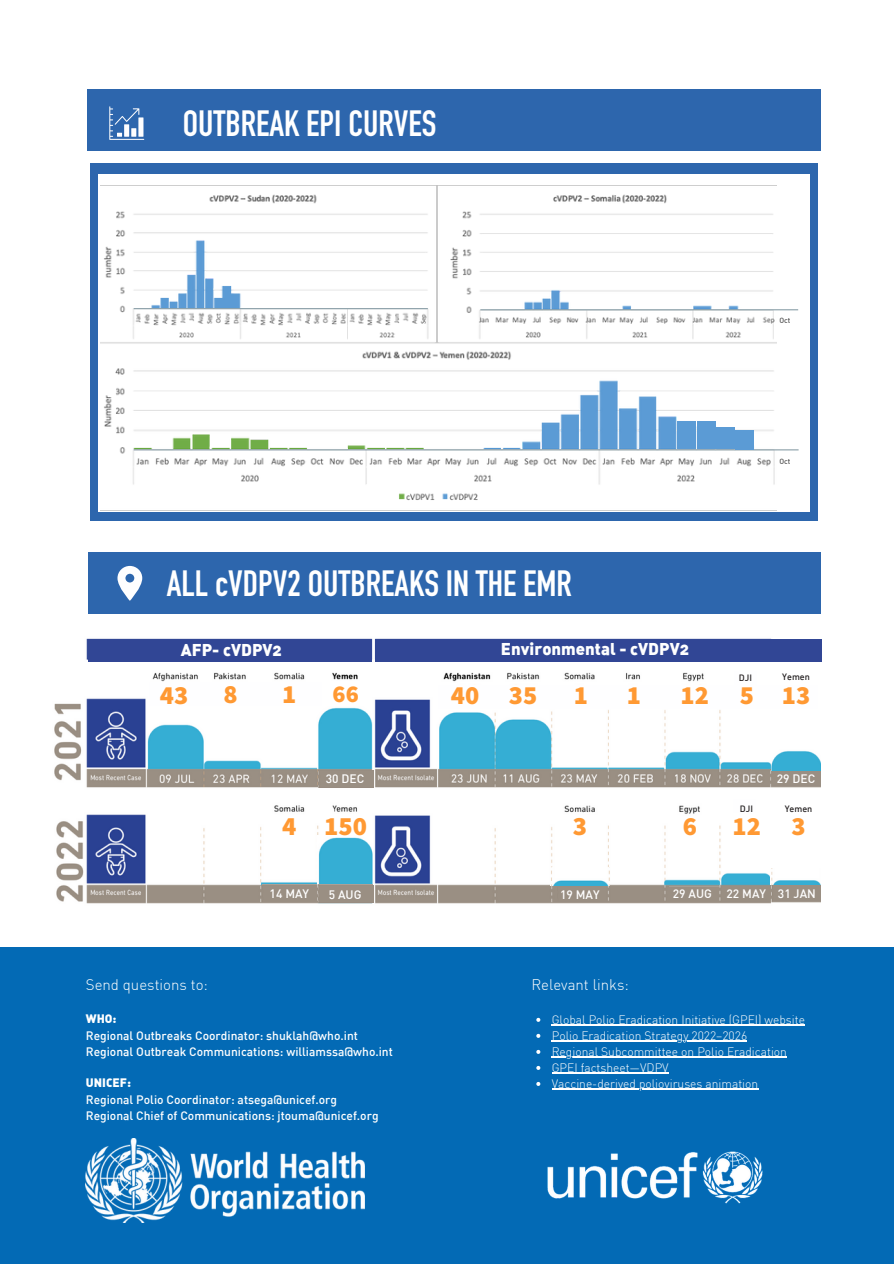
<style>
.page{position:relative;width:894px;height:1264px;background:#fff}
.page>*{position:absolute;margin:0;border:0;box-sizing:border-box;transform-origin:0 0}
.t1{font:36px "DIN Engschrift Std";color:#fff}
.t2{font:900 26.55px "Source Sans Pro";color:#f93}
.t3{font:900 26.4px "Source Sans Pro";color:#f93}
.t4{font:900 26.25px "Source Sans Pro";color:#f93}
.t5{font:900 24.15px "Source Sans Pro";color:#f93}
.t6{font:16.8px "DIN Black Alternate";color:#fff}
.t7{font:300 15px "DIN";color:#fff}
.t8{font:500 12px/16px "DIN";color:#fff}
.t9{font:300 12px/16px "DIN";color:#fff}
.t10{font:12px "DIN Black Alternate";color:#fff}
.t11{font:500 9px "DIN";color:#221e1f}
.t12{font:500 7.35px "DIN";color:#545454}
</style>
<div class="page">
<div style="left:0;top:947px;width:893px;height:316px;background:#036ab5"></div>
<img style="left:547px;top:1151px;width:216px;height:53px">
<img style="left:86px;top:1138px;width:278px;height:84px">
<div style="left:88px;top:552px;width:732px;height:62px;background:#2d66ad"></div>
<svg style="left:117px;top:566px;width:25px;height:35px"></svg>
<img style="left:54px;top:638px;width:729px;height:266px">
<img style="left:319px;top:901px;width:54px;height:1px">
<div style="left:560px;top:820px;width:39px;height:30px;background:#fff"></div>
<div style="left:267px;top:815px;width:40px;height:29px;background:#fff"></div>
<div style="left:679px;top:817px;width:39px;height:29px;background:#fff"></div>
<div style="left:726px;top:816px;width:40px;height:29px;background:#fff"></div>
<div style="left:329px;top:814px;width:40px;height:29px;background:#fff"></div>
<div style="left:770px;top:684px;width:40px;height:30px;background:#fff"></div>
<img style="left:669px;top:886px;width:48px;height:15px">
<img style="left:722px;top:886px;width:48px;height:12px">
<img style="left:770px;top:749px;width:50px;height:39px">
<img style="left:770px;top:869px;width:50px;height:34px">
<div style="left:375px;top:639px;width:445px;height:22px;background:#314695"></div>
<div style="left:88px;top:639px;width:284px;height:22px;background:#314695"></div>
<img style="left:317px;top:835px;width:56px;height:66px">
<div style="left:326px;top:680px;width:40px;height:25px;background:#fff"></div>
<img style="left:262px;top:884px;width:54px;height:17px">
<img style="left:557px;top:885px;width:45px;height:15px">
<img style="left:319px;top:770px;width:54px;height:17px">
<img style="left:550px;top:867px;width:59px;height:18px">
<div style="left:438px;top:684px;width:379px;height:24px;background:#fefeff"></div>
<div style="left:149px;top:682px;width:172px;height:24px;background:#fefeff"></div>
<div style="left:733px;top:671px;width:23px;height:13px;background:#fefeff"></div>
<div style="left:733px;top:799px;width:22px;height:14px;background:#fefeff"></div>
<div style="left:90px;top:163px;width:728px;height:357px;background:#2d66ad"></div>
<div style="left:99px;top:174px;width:710px;height:337px;background:#fff"></div>
<img style="left:100px;top:185px;width:676px;height:316px">
<div style="left:88px;top:89px;width:732px;height:62px;background:#2d66ad"></div>
<svg style="left:109px;top:106px;width:35px;height:34px"></svg>
<hr style="left:134px;top:449px;width:664px;height:1px;background:#899ea7">
<hr style="left:134px;top:308px;width:293px;height:1px;background:#899ea7">
<hr style="left:480px;top:309px;width:318px;height:1px;background:#899ea7">
<div style="left:735px;top:430px;width:18px;height:19px;background:#5b9bd5"></div>
<svg style="left:536px;top:1017px;width:4px;height:4px"></svg>
<hr style="left:551px;top:1024px;width:253px;height:1px;background:#fff">
<svg style="left:536px;top:1033px;width:4px;height:4px"></svg>
<hr style="left:551px;top:1040px;width:196px;height:1px;background:#fff">
<svg style="left:536px;top:1049px;width:4px;height:4px"></svg>
<hr style="left:551px;top:1056px;width:235px;height:1px;background:#fff">
<svg style="left:536px;top:1065px;width:4px;height:4px"></svg>
<hr style="left:551px;top:1072px;width:117px;height:1px;background:#fff">
<svg style="left:536px;top:1082px;width:4px;height:3px"></svg>
<hr style="left:551px;top:1088px;width:207px;height:1px;background:#fff">
<div style="left:716px;top:427px;width:18px;height:22px;background:#5b9bd5"></div>
<div style="left:677px;top:422px;width:18px;height:27px;background:#5b9bd5"></div>
<div style="left:697px;top:422px;width:18px;height:27px;background:#5b9bd5"></div>
<h1 class="t1" style="left:183px;top:110px;width:255px">OUTBREAK EPI CURVES</h1>
<p class="t12" style="left:779px;top:315px;width:12px">Oct</p>
<h1 class="t1" style="left:167px;top:570px;width:406px">ALL cVDPV2 OUTBREAKS IN THE EMR</h1>
<h3 class="t6" style="left:181px;top:642px;width:103px">AFP- cVDPV2</h3>
<h3 class="t6" style="left:501px;top:641px;width:190px">Environmental - cVDPV2</h3>
<p class="t12" style="left:779px;top:457px;width:12px">Oct</p>
<p class="t11" style="left:738px;top:672px;width:15px">DJI</p>
<p class="t11" style="left:782px;top:671px;width:29px">Yemen</p>
<h3 class="t4" style="left:160px;top:677px;width:30px">43</h3>
<h3 class="t4" style="left:223px;top:677px;width:16px">8</h3>
<h3 class="t4" style="left:282px;top:677px;width:16px">1</h3>
<h3 class="t4" style="left:451px;top:677px;width:88px">40 35</h3>
<h3 class="t4" style="left:573px;top:677px;width:16px">1</h3>
<h3 class="t4" style="left:626px;top:677px;width:16px">1</h3>
<h3 class="t4" style="left:680px;top:677px;width:30px">12</h3>
<h3 class="t4" style="left:781px;top:677px;width:30px">13</h3>
<h3 class="t5" style="left:332px;top:678px;width:28px">66</h3>
<h3 class="t4" style="left:739px;top:677px;width:16px">5</h3>
<p class="t8" style="left:326px;top:770px;width:40px">30 DEC</p>
<p class="t11" style="left:739px;top:802px;width:15px">DJI</p>
<p class="t8" style="left:776px;top:770px;width:40px">29 DEC</p>
<p class="t11" style="left:784px;top:802px;width:29px">Yemen</p>
<h3 class="t4" style="left:732px;top:808px;width:30px">12</h3>
<h3 class="t3" style="left:282px;top:808px;width:16px">4</h3>
<h2 class="t2" style="left:572px;top:808px;width:16px">3</h2>
<h3 class="t4" style="left:682px;top:809px;width:16px">6</h3>
<h3 class="t3" style="left:324px;top:809px;width:44px">150</h3>
<h3 class="t4" style="left:791px;top:809px;width:16px">3</h3>
<p class="t8" style="left:269px;top:885px;width:41px">14 MAY</p>
<p class="t8" style="left:560px;top:886px;width:41px">19 MAY</p>
<p class="t8" style="left:328px;top:886px;width:34px">5 AUG</p>
<p class="t8" style="left:672px;top:885px;width:95px">29 AUG 22 MAY</p>
<p class="t8" style="left:777px;top:885px;width:39px">31 JAN</p>
<p class="t7" style="left:86px;top:975px;width:124px">Send questions to:</p>
<p class="t7" style="left:531px;top:975px;width:99px">Relevant links:</p>
<p class="t10" style="left:86px;top:1013px;width:32px">WHO:</p>
<p class="t8" style="left:86px;top:1027px;width:308px">Regional Outbreaks Coordinator: shuklah@who.int<br>Regional Outbreak Communications: williamssa@who.int</p>
<p class="t10" style="left:86px;top:1077px;width:47px">UNICEF:</p>
<p class="t8" style="left:86px;top:1091px;width:294px">Regional Polio Coordinator: atsega@unicef.org<br>Regional Chief of Communications: jtouma@unicef.org</p>
<p class="t9" style="left:551px;top:1011px;width:255px">Global Polio Eradication Initiative (GPEI) website Polio Eradication Strategy 2022−2026<br>Regional Subcommittee on Polio Eradication GPEI factsheet—VDPV<br>Vaccine-derived polioviruses animation</p>
</div>
